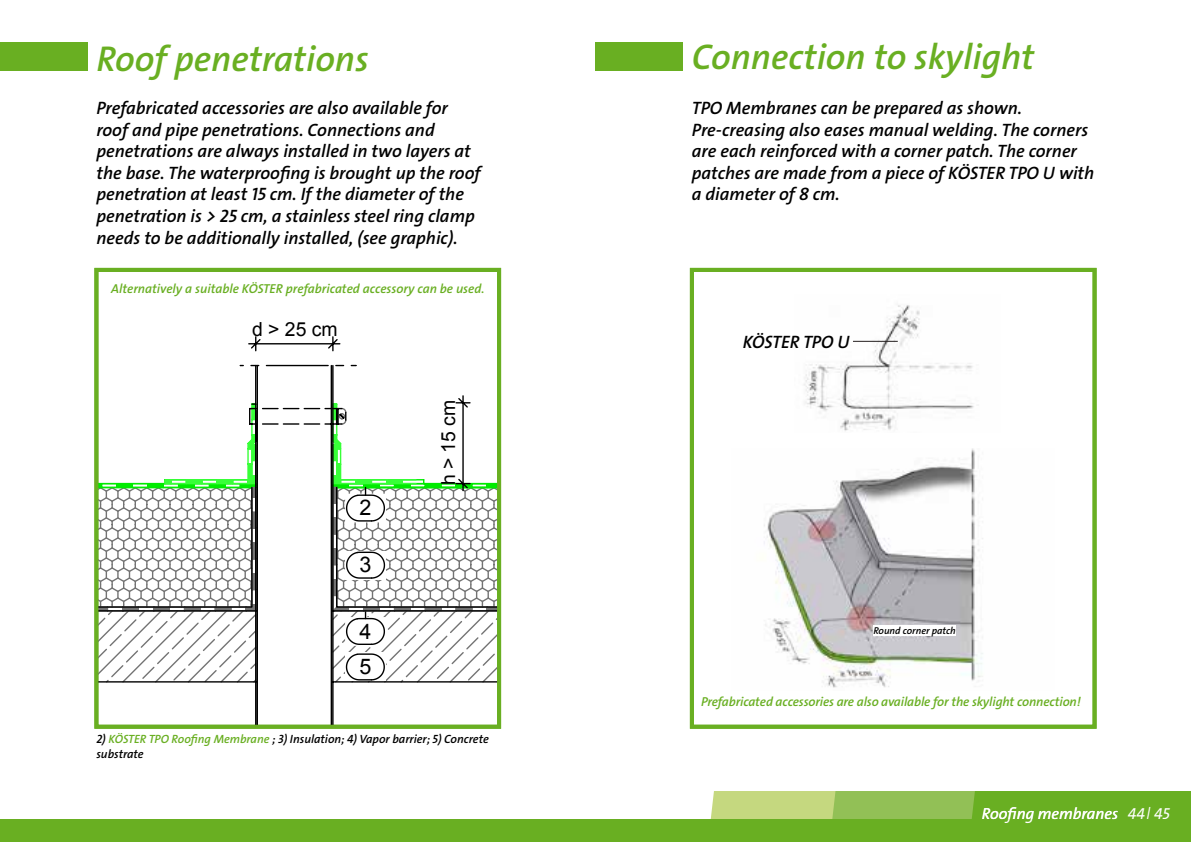
<style>
.page{position:relative;width:1191px;height:842px;background:#fff}
.page>*{position:absolute;margin:0;border:0;box-sizing:border-box;transform-origin:0 0}
.t1{font:36px "The Sans LP6 Se Bld IT";color:#69af22}
.t2{font:21.6px "Arial";color:#000}
.t3{font:19.4px "Arial";color:#000}
.t4{font:18px/21.6px "The Sans LP6 Se Bld IT";color:#000}
.t5{font:16px "The Sans LP5 Plain IT";color:#fff}
.t6{font:13px "The Sans LP6 Se Bld IT";letter-spacing:-.01em;color:#69af22}
.t7{font:12px/14.4px "The Sans LP6 Se Bld IT";color:#000}
.t8{font:10px "The Sans LP6 Se Bld IT";color:#000}
.s1{color:#69af22}
</style>
<div class="page">
<svg style="left:710px;top:791px;width:481px;height:28px;background:#8cbe49"></svg>
<div style="left:0;top:819px;width:1191px;height:23px;background:#69af22"></div>
<div style="left:0;top:43px;width:88px;height:28px;background:#69af22"></div>
<div style="left:595px;top:43px;width:88px;height:28px;background:#69af22"></div>
<div style="left:690px;top:268px;width:406px;height:461px;border:4px solid #69af22"></div>
<svg style="left:99px;top:336px;width:397px;height:388px"></svg>
<div style="left:94px;top:268px;width:407px;height:461px;border:4px solid #69af22"></div>
<img style="left:764px;top:448px;width:219px;height:240px">
<img style="left:804px;top:305px;width:170px;height:126px">
<hr style="left:853px;top:341px;width:44px;height:1px;background:#241f1f">
<div style="left:873px;top:626px;width:83px;height:10px;background:#fff"></div>
<h1 class="t1" style="left:96px;top:36px;width:274px">Roof penetrations</h1>
<p class="t4" style="left:96px;top:98px;width:386px">Prefabricated accessories are also available for roof and pipe penetrations. Connections and penetrations are always installed in two layers at the base. The waterproofing is brought up the roof penetration at least 15 cm. If the diameter of the penetration is &gt; 25 cm, a stainless steel ring clamp needs to be additionally installed, (see graphic).</p>
<p class="t6" style="left:111px;top:281px;width:375px">Alternatively a suitable KÖSTER prefabricated accessory can be used.</p>
<p class="t3" style="left:252px;top:316px;width:87px">d &gt; 25 cm</p>
<p class="t2" style="left:359px;top:493px;width:13px">2</p>
<p class="t2" style="left:359px;top:551px;width:13px">3</p>
<p class="t2" style="left:359px;top:617px;width:13px">4</p>
<p class="t2" style="left:359px;top:652px;width:13px">5</p>
<p class="t3" style="left:435px;top:485px;width:87px;rotate:-90deg">h &gt; 15 cm</p>
<p class="t7" style="left:96px;top:732px;width:394px">2) <span class="s1">KÖSTER TPO Roofing Membrane</span> ; 3) Insulation; 4) Vapor barrier; 5) Concrete substrate</p>
<h1 class="t1" style="left:692px;top:34px;width:344px">Connection to skylight</h1>
<p class="t4" style="left:692px;top:98px;width:404px">TPO Membranes can be prepared as shown.<br>Pre-creasing also eases manual welding. The corners are each reinforced with a corner patch. The corner patches are made from a piece of KÖSTER TPO U with a diameter of 8 cm.</p>
<p class="t4" style="left:743px;top:332px;width:108px">KÖSTER TPO U</p>
<p class="t8" style="left:873px;top:625px;width:84px">Round corner patch</p>
<p class="t6" style="left:701px;top:693px;width:381px">Prefabricated accessories are also available for the skylight connection!</p>
<p class="t5" style="left:982px;top:804px;width:138px">Roofing membranes</p>
<p class="t5" style="left:1128px;top:804px;width:43px">44| 45</p>
</div>
